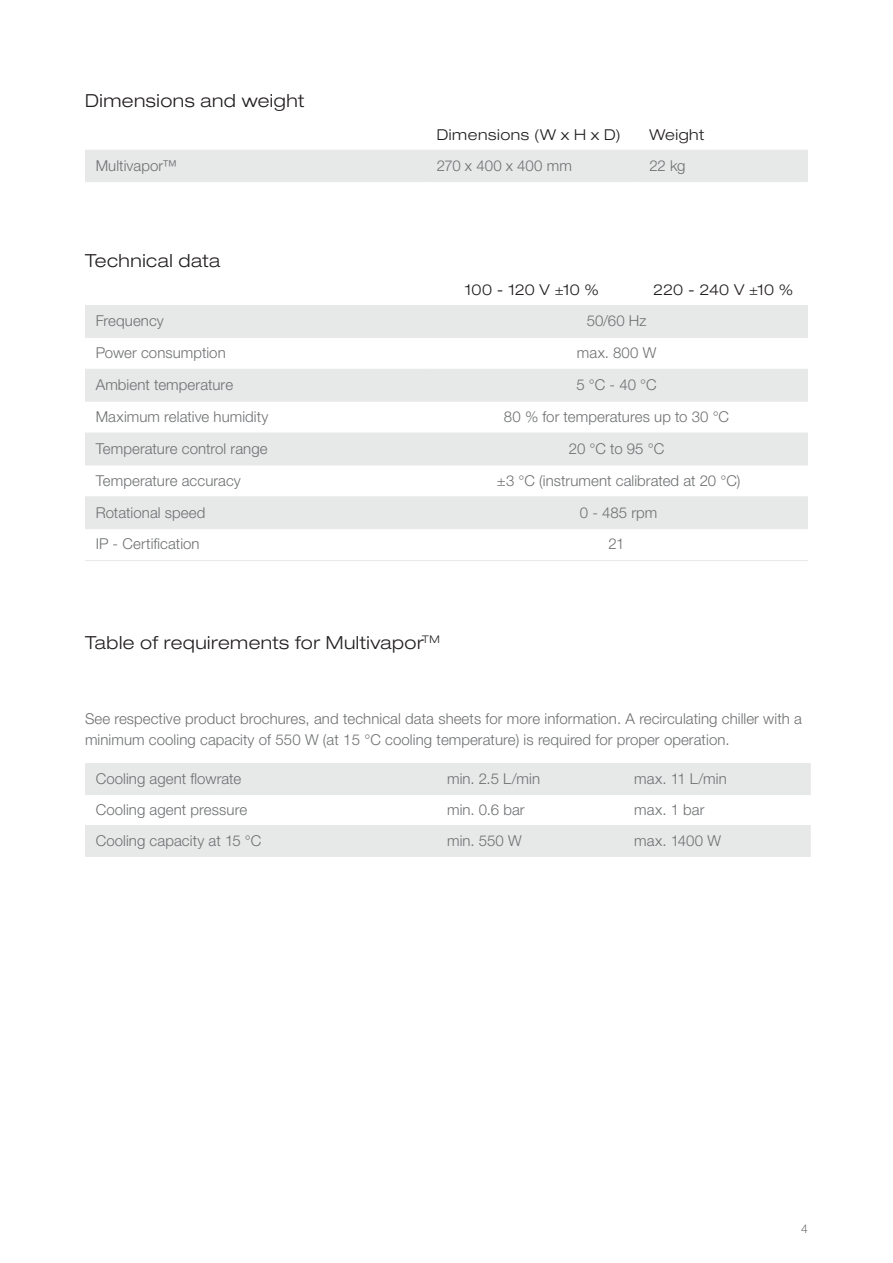
<style>
.page{position:relative;width:893px;height:1263px;background:#fff}
.page>*{position:absolute;margin:0;border:0;box-sizing:border-box;transform-origin:0 0}
.Titel_Theme{font:300 expanded 18px "Helvetica Neue LT Std";letter-spacing:.025em;color:#231f20}
.Title_Theme_new_site{font:300 expanded 18px "Helvetica Neue LT Std";letter-spacing:.03em;color:#231f20}
.Table_content_left{font:300 15px "Helvetica Neue LT Std";letter-spacing:.005em;color:#6d6f71}
.Titel_Theme-2{font:300 15px/21.3px "Helvetica Neue LT Std";letter-spacing:.005em;color:#6d6f71}
.Table_content_center{font:300 15px "Helvetica Neue LT Std";letter-spacing:.005em;color:#6d6f71}
.Table_title_small_ce{font:300 expanded 15px "Helvetica Neue LT Std";color:#231f20}
.Table_title_small_le{font:300 expanded 15px "Helvetica Neue LT Std";letter-spacing:.035em;color:#231f20}
.t1{font:300 12px "Helvetica Neue LT Std";color:#6d6f71}
.s1{font-stretch:expanded}
</style>
<div class="page">
<div style="left:85px;top:151px;width:723px;height:30px;background:#e7e8e8"></div>
<hr style="left:85px;top:181px;width:341px;height:1px;background:#e7e8e8">
<hr style="left:426px;top:181px;width:213px;height:1px;background:#e7e8e8">
<hr style="left:639px;top:181px;width:169px;height:1px;background:#e7e8e8">
<hr style="left:85px;top:150px;width:341px;height:1px;background:#e7e8e8">
<hr style="left:426px;top:150px;width:213px;height:1px;background:#e7e8e8">
<hr style="left:639px;top:150px;width:169px;height:1px;background:#e7e8e8">
<svg style="left:85px;top:306px;width:723px;height:222px;fill:#e7e8e8"></svg>
<hr style="left:85px;top:337px;width:340px;height:1px;background:#e7e8e8">
<hr style="left:425px;top:401px;width:214px;height:1px;background:#e7e8e8">
<hr style="left:639px;top:401px;width:169px;height:1px;background:#e7e8e8">
<hr style="left:425px;top:433px;width:214px;height:1px;background:#e7e8e8">
<hr style="left:639px;top:433px;width:169px;height:1px;background:#e7e8e8">
<hr style="left:425px;top:464px;width:214px;height:1px;background:#e7e8e8">
<hr style="left:639px;top:464px;width:169px;height:1px;background:#e7e8e8">
<hr style="left:425px;top:496px;width:214px;height:1px;background:#e7e8e8">
<hr style="left:639px;top:496px;width:169px;height:1px;background:#e7e8e8">
<hr style="left:425px;top:528px;width:214px;height:1px;background:#e7e8e8">
<hr style="left:639px;top:528px;width:169px;height:1px;background:#e7e8e8">
<hr style="left:425px;top:560px;width:214px;height:1px;background:#e7e8e8">
<hr style="left:639px;top:560px;width:169px;height:1px;background:#e7e8e8">
<hr style="left:425px;top:337px;width:214px;height:1px;background:#e7e8e8">
<hr style="left:639px;top:337px;width:169px;height:1px;background:#e7e8e8">
<hr style="left:425px;top:369px;width:214px;height:1px;background:#e7e8e8">
<hr style="left:639px;top:369px;width:169px;height:1px;background:#e7e8e8">
<hr style="left:85px;top:305px;width:340px;height:1px;background:#e7e8e8">
<hr style="left:425px;top:305px;width:214px;height:1px;background:#e7e8e8">
<hr style="left:639px;top:305px;width:169px;height:1px;background:#e7e8e8">
<hr style="left:85px;top:401px;width:340px;height:1px;background:#e7e8e8">
<hr style="left:85px;top:433px;width:340px;height:1px;background:#e7e8e8">
<hr style="left:85px;top:464px;width:340px;height:1px;background:#e7e8e8">
<hr style="left:85px;top:496px;width:340px;height:1px;background:#e7e8e8">
<hr style="left:85px;top:528px;width:340px;height:1px;background:#e7e8e8">
<hr style="left:85px;top:560px;width:340px;height:1px;background:#e7e8e8">
<hr style="left:85px;top:369px;width:340px;height:1px;background:#e7e8e8">
<svg style="left:85px;top:764px;width:726px;height:92px;fill:#e7e8e8"></svg>
<hr style="left:437px;top:763px;width:187px;height:1px;background:#e7e8e8">
<hr style="left:624px;top:763px;width:187px;height:1px;background:#e7e8e8">
<hr style="left:85px;top:794px;width:352px;height:1px;background:#e7e8e8">
<hr style="left:437px;top:794px;width:187px;height:1px;background:#e7e8e8">
<hr style="left:624px;top:794px;width:187px;height:1px;background:#e7e8e8">
<hr style="left:85px;top:825px;width:352px;height:1px;background:#e7e8e8">
<hr style="left:437px;top:825px;width:187px;height:1px;background:#e7e8e8">
<hr style="left:624px;top:825px;width:187px;height:1px;background:#e7e8e8">
<hr style="left:85px;top:856px;width:352px;height:1px;background:#e7e8e8">
<hr style="left:437px;top:856px;width:187px;height:1px;background:#e7e8e8">
<hr style="left:624px;top:856px;width:187px;height:1px;background:#e7e8e8">
<hr style="left:85px;top:763px;width:352px;height:1px;background:#e7e8e8">
<p class="Title_Theme_new_site" style="left:85px;top:90px;width:221px">Dimensions and weight</p>
<p class="Table_title_small_le" style="left:437px;top:126px;width:186px">Dimensions (W x H x D)</p>
<p class="Table_title_small_le" style="left:649px;top:126px;width:57px">Weight</p>
<p class="Table_content_left" style="left:96px;top:156px;width:83px">Multivapor™</p>
<p class="Table_content_left" style="left:437px;top:156px;width:137px">270 x 400 x 400 mm</p>
<p class="Table_content_left" style="left:649px;top:156px;width:38px">22 kg</p>
<p class="Titel_Theme" style="left:85px;top:249px;width:137px">Technical data</p>
<p class="Table_title_small_ce" style="left:465px;top:281px;width:136px">100 - 120 V ±10 %</p>
<p class="Table_title_small_ce" style="left:653px;top:281px;width:142px">220 - 240 V ±10 %</p>
<p class="Table_content_left" style="left:96px;top:312px;width:70px">Frequency</p>
<p class="Table_content_center" style="left:587px;top:312px;width:61px">50/60 Hz</p>
<p class="Table_content_left" style="left:96px;top:344px;width:132px">Power consumption</p>
<p class="Table_content_center" style="left:577px;top:344px;width:81px">max. 800 W</p>
<p class="Table_content_left" style="left:96px;top:375px;width:139px">Ambient temperature</p>
<p class="Table_content_center" style="left:576px;top:375px;width:82px">5 °C - 40 °C</p>
<p class="Table_content_left" style="left:96px;top:407px;width:174px">Maximum relative humidity</p>
<p class="Table_content_center" style="left:504px;top:407px;width:227px">80 % for temperatures up to 30 °C</p>
<p class="Table_content_left" style="left:96px;top:439px;width:173px">Temperature control range</p>
<p class="Table_content_center" style="left:569px;top:439px;width:97px">20 °C to 95 °C</p>
<p class="Table_content_left" style="left:96px;top:471px;width:147px">Temperature accuracy</p>
<p class="Table_content_center" style="left:497px;top:471px;width:245px"><span class="s1">±</span>3 °C (instrument calibrated at 20 °C)</p>
<p class="Table_content_left" style="left:96px;top:503px;width:111px">Rotational speed</p>
<p class="Table_content_center" style="left:580px;top:503px;width:79px">0 - 485 rpm</p>
<p class="Table_content_left" style="left:96px;top:535px;width:106px">IP - Certification</p>
<p class="Table_content_center" style="left:608px;top:535px;width:18px">21</p>
<p class="Titel_Theme" style="left:85px;top:632px;width:356px">Table of requirements for Multivapor<sup>TM</sup></p>
<p class="Titel_Theme-2" style="left:85px;top:707px;width:718px">See respective product brochures, and technical data sheets for more information. A recirculating chiller with a minimum cooling capacity of 550 W (at 15 °C cooling temperature) is required for proper operation.</p>
<p class="Table_content_left" style="left:96px;top:770px;width:147px">Cooling agent flowrate</p>
<p class="Table_content_left" style="left:447px;top:770px;width:94px">min. 2.5 L/min</p>
<p class="Table_content_left" style="left:634px;top:770px;width:94px">max. 11 L/min</p>
<p class="Table_content_left" style="left:96px;top:801px;width:153px">Cooling agent pressure</p>
<p class="Table_content_left" style="left:447px;top:801px;width:79px">min. 0.6 bar</p>
<p class="Table_content_left" style="left:634px;top:801px;width:72px">max. 1 bar</p>
<p class="Table_content_left" style="left:96px;top:832px;width:167px">Cooling capacity at 15 °C</p>
<p class="Table_content_left" style="left:447px;top:832px;width:76px">min. 550 W</p>
<p class="Table_content_left" style="left:634px;top:832px;width:88px">max. 1400 W</p>
<p class="t1" style="left:801px;top:1222px;width:8px">4</p>
</div>
